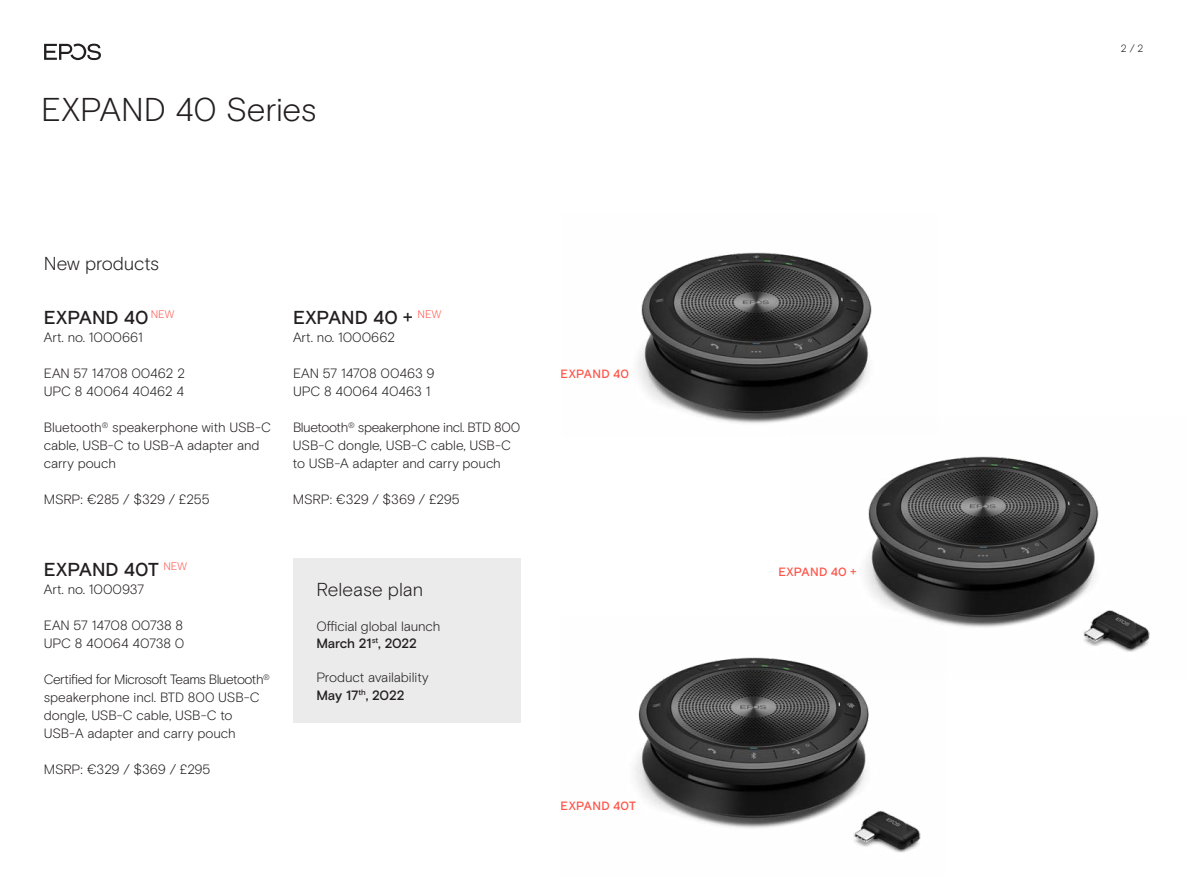
<style>
.page{position:relative;width:1187px;height:893px;background:#fff}
.page>*{position:absolute;margin:0;border:0;box-sizing:border-box;transform-origin:0 0}
.t1{font:300 33px "EPOS Basis";letter-spacing:-.01em;color:#231f20}
.t2{font:500 18.75px "EPOS Basis";letter-spacing:.005em;color:#231f20}
.t3{font:300 18.75px "EPOS Basis";color:#231f20}
.t4{font:300 13.5px/18px "EPOS Basis";letter-spacing:-.01em;color:#231f20}
.t5{font:500 12px "EPOS Basis";letter-spacing:.025em;color:#ff5549}
.t6{font:300 10.5px "EPOS Basis";color:#231f20}
.s1{font-weight:500}
</style>
<div class="page">
<svg style="left:44px;top:44px;width:57px;height:16px"></svg>
<img style="left:637px;top:252px;width:235px;height:172px">
<img style="left:790px;top:417px;width:360px;height:235px">
<img style="left:635px;top:618px;width:309px;height:235px">
<div style="left:293px;top:558px;width:227px;height:165px;background:#ebebeb"></div>
<h1 class="t1" style="left:41px;top:90px;width:277px">EXPAND 40 Series</h1>
<h2 class="t3" style="left:44px;top:252px;width:117px">New products</h2>
<h2 class="t2" style="left:44px;top:306px;width:132px">EXPAND 40 <sup>NEW</sup></h2>
<p class="t4" style="left:44px;top:328px;width:100px">Art. no. 1000661</p>
<p class="t4" style="left:44px;top:364px;width:143px">EAN 57 14708 00462 2<br>UPC 8 40064 40462 4</p>
<p class="t4" style="left:44px;top:418px;width:229px">Bluetooth<sup>®</sup> speakerphone with USB-C cable, USB-C to USB-A adapter and carry pouch</p>
<p class="t4" style="left:44px;top:490px;width:167px">MSRP: €285 / $329 / £255</p>
<h2 class="t2" style="left:44px;top:558px;width:145px">EXPAND 40T <sup>NEW</sup></h2>
<p class="t4" style="left:44px;top:580px;width:102px">Art. no. 1000937</p>
<p class="t4" style="left:44px;top:616px;width:142px">EAN 57 14708 00738 8<br>UPC 8 40064 40738 0</p>
<p class="t4" style="left:44px;top:670px;width:227px">Certified for Microsoft Teams Bluetooth<sup>® </sup>speakerphone incl. BTD 800 USB-C dongle, USB-C cable, USB-C to USB-A adapter and carry pouch</p>
<p class="t4" style="left:44px;top:760px;width:168px">MSRP: €329 / $369 / £295</p>
<h2 class="t2" style="left:293px;top:306px;width:150px">EXPAND 40 + <sup>NEW</sup></h2>
<p class="t4" style="left:293px;top:328px;width:104px">Art. no. 1000662</p>
<p class="t4" style="left:293px;top:364px;width:143px">EAN 57 14708 00463 9<br>UPC 8 40064 40463 1</p>
<p class="t4" style="left:293px;top:418px;width:229px">Bluetooth<sup>®</sup> speakerphone incl. BTD 800<br>USB-C dongle, USB-C cable, USB-C to USB-A adapter and carry pouch</p>
<p class="t4" style="left:293px;top:490px;width:168px">MSRP: €329 / $369 / £295</p>
<h2 class="t3" style="left:316px;top:579px;width:108px">Release plan</h2>
<p class="t4" style="left:316px;top:617px;width:126px;line-height:17.2px">Official global launch<br><span class="s1">March 21</span><sup>st</sup><span class="s1">, 2022</span></p>
<p class="t4" style="left:316px;top:669px;width:114px;line-height:17.2px">Product availability<br><span class="s1">May 17</span><sup>th</sup><span class="s1">, 2022</span></p>
<p class="t5" style="left:560px;top:366px;width:70px">EXPAND 40</p>
<p class="t5" style="left:560px;top:799px;width:77px">EXPAND 40T</p>
<p class="t5" style="left:778px;top:565px;width:80px">EXPAND 40 +</p>
<p class="t6" style="left:1120px;top:42px;width:24px">2 / 2</p>
</div>
